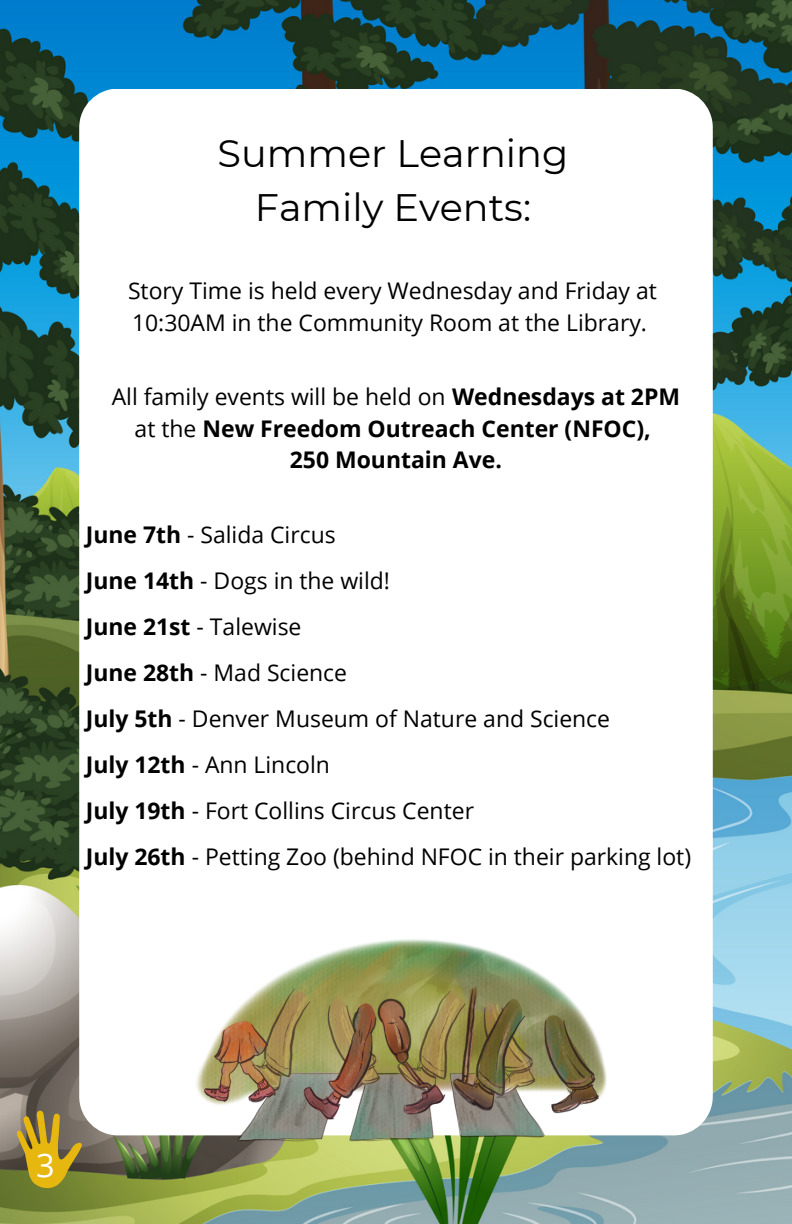
<style>
.page{position:relative;width:792px;height:1224px;background:#fff}
.page>*{position:absolute;margin:0;border:0;box-sizing:border-box;transform-origin:0 0}
.t1{font:38.2px "Montserrat";color:#000}
.t2{font:32.6px "Open Sans";color:#fff}
.t3{font:23px/31.6px "Open Sans";color:#000}
.t4{font:700 23px/31.6px "Open Sans";color:#000;text-align:center}
.s1{font-weight:400}
.s2{font-weight:700}
</style>
<div class="page">
<img style="left:0;top:0;width:792px;height:1224px">
<svg style="left:17px;top:1111px;width:65px;height:78px;background:#a48d31"></svg>
<div style="left:79px;top:89px;width:634px;height:1046px;background:#fff;border-radius:39px"></div>
<img style="left:127px;top:939px;width:531px;height:285px">
<p class="t1" style="left:218px;top:130px;width:352px">Summer Learning</p>
<p class="t1" style="left:255px;top:184px;width:278px">Family Events:</p>
<p class="t3" style="left:128px;top:274px;width:530px">Story Time is held every Wednesday and Friday at<br>10:30AM in the Community Room at the Library.</p>
<p class="t4" style="left:112px;top:380px;width:570px"><span class="s1">All family events will be held on</span> Wednesdays at 2PM <span class="s1">at the</span> New Freedom Outreach Center (NFOC),</p>
<p class="t4" style="left:290px;top:444px;width:214px">250 Mountain Ave.</p>
<p class="t3" style="left:86px;top:519px;width:251px"><span class="s2">June 7th</span> - Salida Circus</p>
<p class="t3" style="left:86px;top:565px;width:306px"><span class="s2">June 14th</span> - Dogs in the wild!</p>
<p class="t3" style="left:86px;top:611px;width:217px"><span class="s2">June 21st</span> - Talewise</p>
<p class="t3" style="left:86px;top:657px;width:263px"><span class="s2">June 28th</span> - Mad Science</p>
<p class="t3" style="left:86px;top:702px;width:526px"><span class="s2">July 5th</span> - Denver Museum of Nature and Science</p>
<p class="t3" style="left:86px;top:748px;width:246px"><span class="s2">July 12th</span> - Ann Lincoln</p>
<p class="t3" style="left:86px;top:794px;width:390px"><span class="s2">July 19th</span> - Fort Collins Circus Center</p>
<p class="t3" style="left:86px;top:840px;width:607px"><span class="s2">July 26th</span> - Petting Zoo (behind NFOC in their parking lot)</p>
<p class="t2" style="left:36px;top:1142px;width:20px">3</p>
</div>
